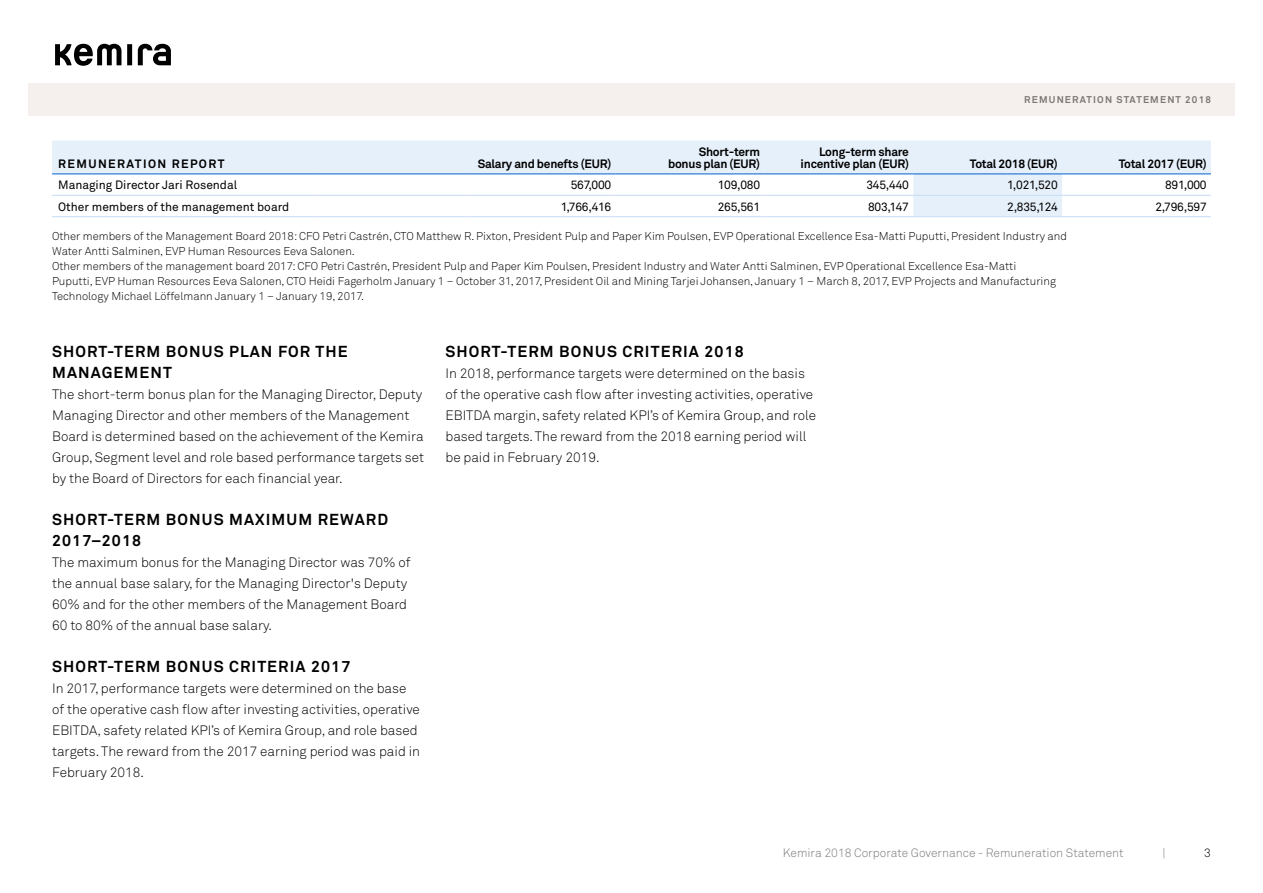
<style>
.page{position:relative;width:1263px;height:893px;background:#fff}
.page>*{position:absolute;margin:0;border:0;box-sizing:border-box;transform-origin:0 0}
.t1{font:700 15.75px "Akkurat Pro";letter-spacing:.07em;color:#000}
.t2{font:13.5px/21px "Akkurat Light Pro";color:#000}
.t3{font:12px "Akkurat Pro";letter-spacing:-.005em;color:#000}
.t4{font:700 12px/12px "Akkurat Pro";letter-spacing:-.02em;color:#000;text-align:right}
.t5{font:12px "Akkurat Light Pro";color:#7d7878}
.t6{font:12px "Akkurat Light Pro";color:#000}
.t7{font:11.25px/15px "Akkurat Light Pro";color:#000}
.t8{font:700 9.75px "Akkurat Pro";letter-spacing:.12em;color:#7d7878}
</style>
<div class="page">
<div style="left:28px;top:83px;width:1207px;height:33px;background:#f5f0ed"></div>
<svg style="left:121px;top:44px;width:50px;height:22px"></svg>
<div style="left:127px;top:44px;width:5px;height:21px;background:#000"></div>
<svg style="left:138px;top:44px;width:33px;height:21px"></svg>
<svg style="left:55px;top:44px;width:66px;height:22px"></svg>
<svg style="left:52px;top:141px;width:1010px;height:75px"></svg>
<div style="left:318px;top:141px;width:893px;height:33px;background:#e6f0fa"></div>
<hr style="left:52px;top:195px;width:266px;height:1px;background:#c8dcf5">
<hr style="left:318px;top:195px;width:149px;height:1px;background:#c8dcf5">
<hr style="left:467px;top:195px;width:148px;height:1px;background:#c8dcf5">
<hr style="left:615px;top:195px;width:149px;height:1px;background:#c8dcf5">
<hr style="left:764px;top:195px;width:149px;height:1px;background:#c8dcf5">
<hr style="left:913px;top:195px;width:149px;height:1px;background:#c8dcf5">
<hr style="left:1062px;top:195px;width:149px;height:1px;background:#c8dcf5">
<hr style="left:52px;top:174px;width:266px;height:1px;background:#0064cd">
<hr style="left:318px;top:174px;width:149px;height:1px;background:#0064cd">
<hr style="left:467px;top:174px;width:148px;height:1px;background:#0064cd">
<hr style="left:615px;top:174px;width:149px;height:1px;background:#0064cd">
<hr style="left:764px;top:174px;width:149px;height:1px;background:#0064cd">
<hr style="left:913px;top:174px;width:149px;height:1px;background:#0064cd">
<hr style="left:1062px;top:174px;width:149px;height:1px;background:#0064cd">
<hr style="left:52px;top:216px;width:266px;height:1px;background:#c8dcf5">
<hr style="left:318px;top:216px;width:149px;height:1px;background:#c8dcf5">
<hr style="left:467px;top:216px;width:148px;height:1px;background:#c8dcf5">
<hr style="left:615px;top:216px;width:149px;height:1px;background:#c8dcf5">
<hr style="left:764px;top:216px;width:149px;height:1px;background:#c8dcf5">
<hr style="left:913px;top:216px;width:149px;height:1px;background:#c8dcf5">
<hr style="left:1062px;top:216px;width:149px;height:1px;background:#c8dcf5">
<p class="t8" style="left:1024px;top:93px;width:188px">remuneration statement 2018</p>
<p class="t4" style="left:58px;top:158px;width:20px">REMUNE</p>
<p class="t4" style="left:117px;top:158px;width:19px">RATION</p>
<p class="t4" style="left:172px;top:158px;width:54px">REPORT</p>
<p class="t4" style="left:478px;top:158px;width:135px">Salary and benefts (EU R)</p>
<p class="t4" style="left:668px;top:146px;width:94px">Short-term bonus plan (EU R)</p>
<p class="t4" style="left:801px;top:146px;width:110px">Long-term share incentive plan (EU R)</p>
<p class="t4" style="left:970px;top:158px;width:89px">Total 2018 (EU R)</p>
<p class="t4" style="left:1119px;top:158px;width:89px">Total 2017 (EU R)</p>
<p class="t3" style="left:58px;top:178px;width:181px">Managing Director Jari Rosendal</p>
<p class="t3" style="left:571px;top:178px;width:42px">567,000</p>
<p class="t3" style="left:718px;top:178px;width:44px">109,080</p>
<p class="t3" style="left:866px;top:178px;width:44px">345,440</p>
<p class="t3" style="left:1007px;top:178px;width:52px">1,021,520</p>
<p class="t3" style="left:1165px;top:178px;width:43px">891,000</p>
<p class="t3" style="left:58px;top:200px;width:233px">Other members of the management board</p>
<p class="t3" style="left:561px;top:200px;width:52px">1,766,416</p>
<p class="t3" style="left:718px;top:200px;width:44px">265,561</p>
<p class="t3" style="left:868px;top:200px;width:42px">803,147</p>
<p class="t3" style="left:1007px;top:200px;width:52px">2,835,124</p>
<p class="t3" style="left:1155px;top:200px;width:53px">2,796,597</p>
<p class="t7" style="left:52px;top:229px;width:1016px">Other members of the Management Board 2018: CFO Petri Castrén, CTO Matthew R. Pixton, President Pulp and Paper Kim Poulsen, EVP Operational Excellence Esa-Matti Puputti, President Industry and Water Antti Salminen, EVP Human Resources Eeva Salonen.<br>Other members of the management board 2017: CFO Petri Castrén, President Pulp and Paper Kim Poulsen, President Industry and Water Antti Salminen, EVP Operational Excellence Esa-Matti<br>Puputti, EVP Human Resources Eeva Salonen, CTO Heidi Fagerholm January 1 – October 31, 2017, President Oil and Mining Tarjei Johansen, January 1 – March 8, 2017, EVP Projects and Manufacturing Technology Michael Löffelmann January 1 – January 19, 2017.</p>
<p class="t1" style="left:52px;top:342px;width:138px">SHORT-TERM BONU</p>
<p class="t1" style="left:214px;top:342px;width:133px">S PLAN FOR THE</p>
<p class="t1" style="left:52px;top:363px;width:13px">MANA</p>
<p class="t1" style="left:102px;top:363px;width:25px">GEMENT</p>
<p class="t2" style="left:52px;top:384px;width:373px">The short-term bonus plan for the Managing Director, Deputy Managing Director and other members of the Management Board is determined based on the achievement of the Kemira Group, Segment level and role based performance targets set by the Board of Directors for each financial year.</p>
<p class="t1" style="left:52px;top:510px;width:138px">SHORT-TERM BONU</p>
<p class="t1" style="left:214px;top:510px;width:65px">S MAXIMUM</p>
<p class="t1" style="left:318px;top:510px;width:72px">REWARD</p>
<p class="t1" style="left:52px;top:531px;width:90px">2017–2018</p>
<p class="t2" style="left:52px;top:552px;width:360px">The maximum bonus for the Managing Director was 70% of the annual base salary, for the Managing Director's Deputy 60% and for the other members of the Management Board 60 to 80% of the annual base salary.</p>
<p class="t1" style="left:52px;top:657px;width:138px">SHORT-TERM BONU</p>
<p class="t1" style="left:214px;top:657px;width:138px">S CRITERIA 2017</p>
<p class="t2" style="left:52px;top:678px;width:370px">In 2017, performance targets were determined on the base of the operative cash flow after investing activities, operative EBITDA, safety related KPI’s of Kemira Group, and role based targets. The reward from the 2017 earning period was paid in February 2018.</p>
<p class="t1" style="left:445px;top:342px;width:138px">SHORT-TERM BONU</p>
<p class="t1" style="left:607px;top:342px;width:138px">S CRITERIA 2018</p>
<p class="t2" style="left:445px;top:363px;width:372px">In 2018, performance targets were determined on the basis of the operative cash flow after investing activities, operative EBITDA margin, safety related KPI’s of Kemira Group, and role based targets. The reward from the 2018 earning period will be paid in February 2019.</p>
<p class="t5" style="left:783px;top:846px;width:342px">Kemira 2018 Corporate Governance - Remuneration Statement</p>
<p class="t5" style="left:1162px;top:846px;width:5px">|</p>
<p class="t6" style="left:1204px;top:846px;width:8px">3</p>
</div>
